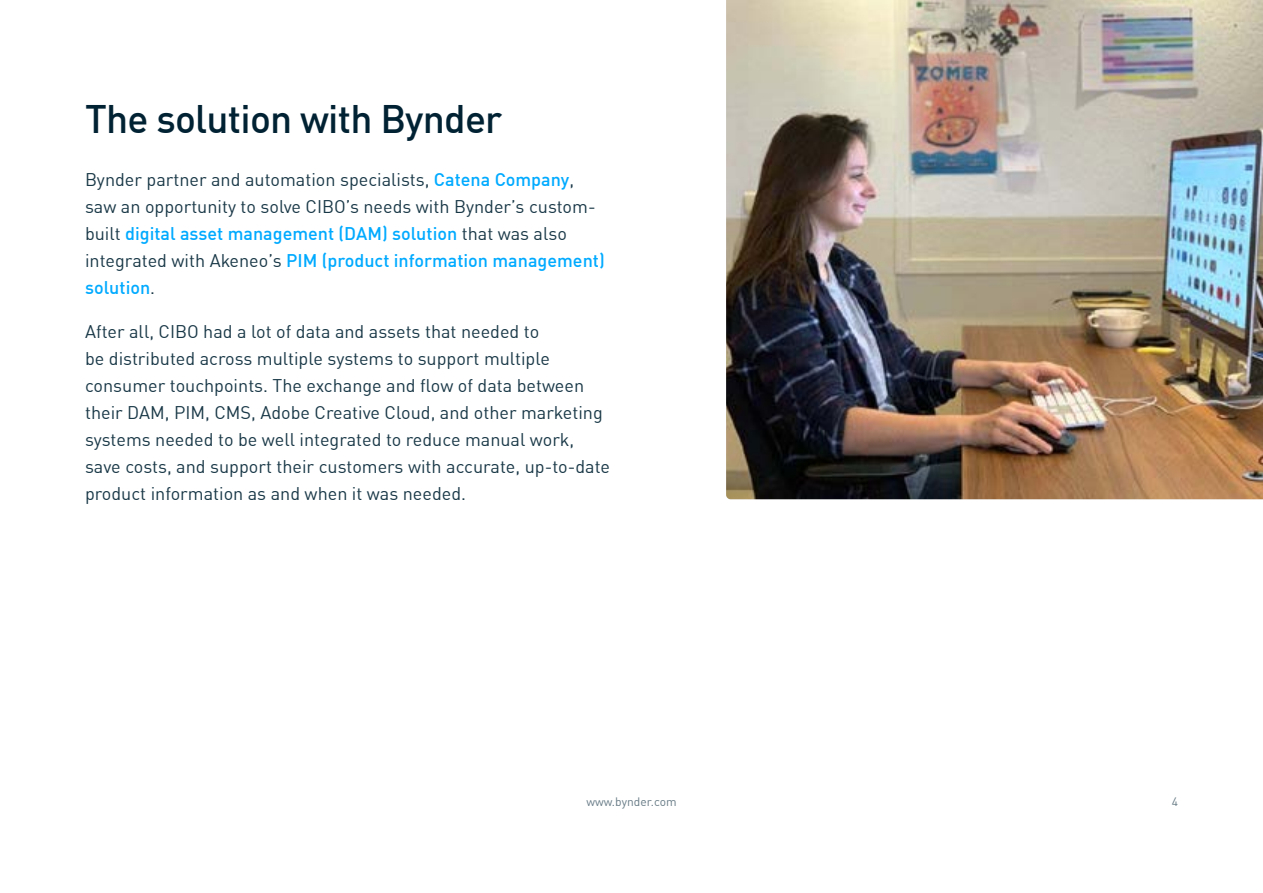
<style>
.page{position:relative;width:1263px;height:893px;background:#fff}
.page>*{position:absolute;margin:0;border:0;box-sizing:border-box;transform-origin:0 0}
.t1{font:500 39px "DIN Offc";letter-spacing:-.02em;color:#023}
.t2{font:18px/27px "DIN Offc";color:#193847}
.t3{font:12px "DIN Offc";color:#667a85}
.s1{font-weight:500;color:#0af}
</style>
<div class="page">
<img style="left:726px;top:0;width:537px;height:499px">
<h1 class="t1" style="left:85px;top:94px;width:419px">The solution with Bynder</h1>
<p class="t2" style="left:85px;top:166px;width:521px">Bynder partner and automation specialists, <span class="s1">Catena Company</span>, saw an opportunity to solve CIBO’s needs with Bynder’s custom&shy;built <span class="s1">digital asset management (DAM) solution</span> that was also integrated with Akeneo’s <span class="s1">PIM (product information management) solution</span>.</p>
<p class="t2" style="left:85px;top:318px;width:527px">After all, CIBO had a lot of data and assets that needed to<br>be distributed across multiple systems to support multiple consumer touchpoints. The exchange and flow of data between their DAM, PIM, CMS, Adobe Creative Cloud, and other marketing systems needed to be well integrated to reduce manual work, save costs, and support their customers with accurate, up-to-date product information as and when it was needed.</p>
<p class="t3" style="left:586px;top:794px;width:92px">www.bynder.com</p>
<p class="t3" style="left:1172px;top:794px;width:8px">4</p>
</div>
